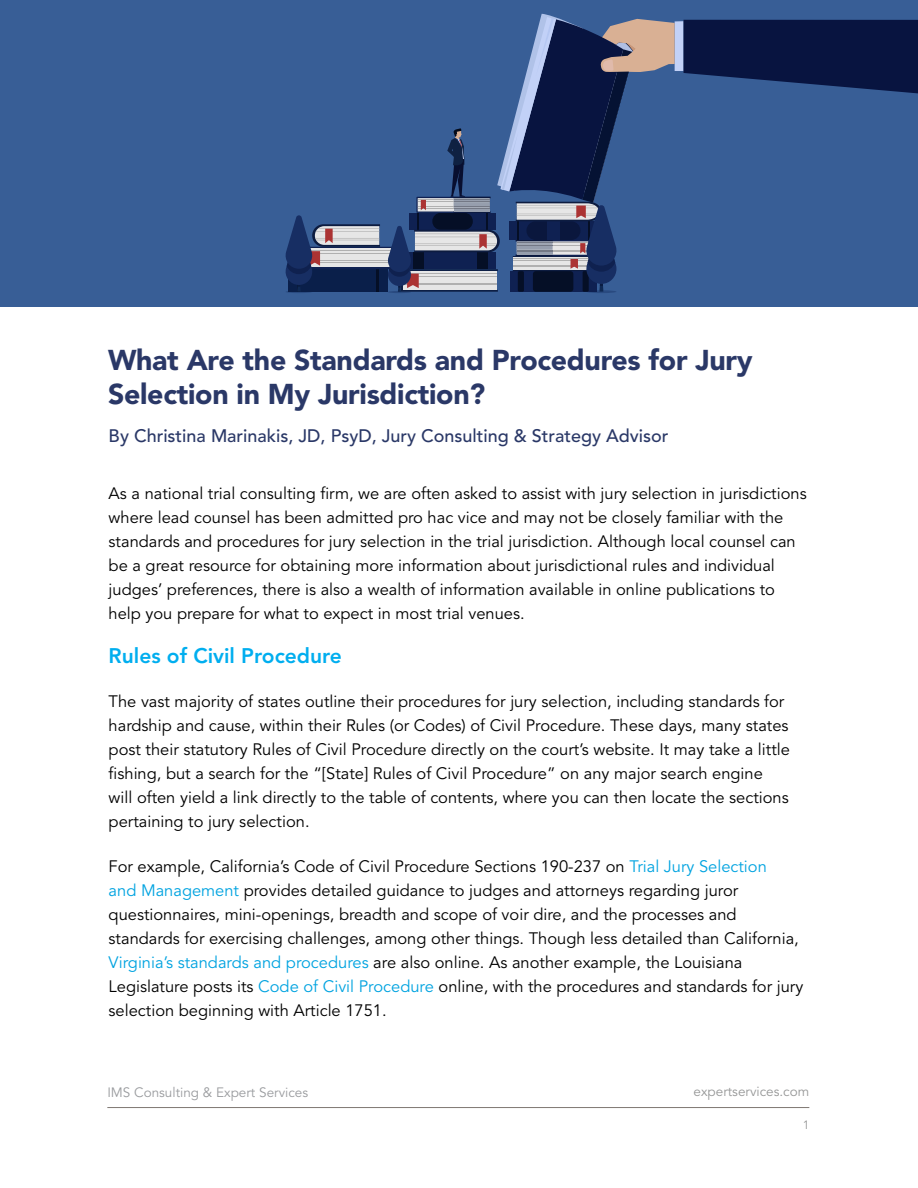
<style>
.page{position:relative;width:918px;height:1188px;background:#fff}
.page>*{position:absolute;margin:0;border:0;box-sizing:border-box;transform-origin:0 0}
.t1{font:900 28.5px/34.2px "Avenir LT Pro";letter-spacing:-.01em;color:#2a3867}
.t2{font:800 21px "Avenir LT Pro";color:#00aeef}
.t3{font:500 18px "Avenir LT Pro";color:#2a3867}
.t4{font:16.5px/24px "Avenir LT Pro";color:#000}
.t5{font:13.5px "Avenir LT Pro";color:#999b9e}
.t6{font:13.5px "Avenir LT Pro";color:#969797}
.t7{font:12px "Avenir LT Pro";color:#969797}
.s1{color:#00a3e0}
</style>
<div class="page">
<hr style="left:107px;top:1107px;width:702px;height:1px;background:#7e7772">
<div style="left:0;top:0;width:918px;height:307px;background:#385e96"></div>
<div style="left:675px;top:21px;width:9px;height:50px;background:#c2d1f7"></div>
<svg style="left:684px;top:20px;width:234px;height:73px;background:#0e1d4b"></svg>
<svg style="left:285px;top:14px;width:390px;height:279px"></svg>
<h1 class="t1" style="left:108px;top:343px;width:646px">What Are the Standards and Procedures for Jury<br>Selection in My Jurisdiction?</h1>
<p class="t3" style="left:109px;top:426px;width:561px">By Christina Marinakis, JD, PsyD, Jury Consulting &amp; Strategy Advisor</p>
<p class="t4" style="left:109px;top:481px;width:700px">As a national trial consulting firm, we are often asked to assist with jury selection in jurisdictions where lead counsel has been admitted pro hac vice and may not be closely familiar with the standards and procedures for jury selection in the trial jurisdiction. Although local counsel can be a great resource for obtaining more information about jurisdictional rules and individual judges’ preferences, there is also a wealth of information available in online publications to help you prepare for what to expect in most trial venues.</p>
<p class="t2" style="left:109px;top:643px;width:235px">Rules of Civil Procedure</p>
<p class="t4" style="left:109px;top:690px;width:683px">The vast majority of states outline their procedures for jury selection, including standards for hardship and cause, within their Rules (or Codes) of Civil Procedure. These days, many states post their statutory Rules of Civil Procedure directly on the court’s website. It may take a little fishing, but a search for the “[State] Rules of Civil Procedure” on any major search engine will often yield a link directly to the table of contents, where you can then locate the sections pertaining to jury selection.</p>
<p class="t4" style="left:109px;top:854px;width:696px">For example, California’s Code of Civil Procedure Sections 190-237 on <span class="s1">Trial Jury Selection<br>and Management</span> provides detailed guidance to judges and attorneys regarding juror questionnaires, mini-openings, breadth and scope of voir dire, and the processes and standards for exercising challenges, among other things. Though less detailed than California, <span class="s1">Virginia’s standards and procedures</span> are also online. As another example, the Louisiana Legislature posts its <span class="s1">Code of Civil Procedure</span> online, with the procedures and standards for jury selection beginning with Article 1751.</p>
<p class="t5" style="left:107px;top:1084px;width:202px">IMS Consulting &amp; Expert Services</p>
<p class="t6" style="left:694px;top:1084px;width:117px">expertservices.com</p>
<p class="t7" style="left:803px;top:1118px;width:8px">1</p>
</div>
